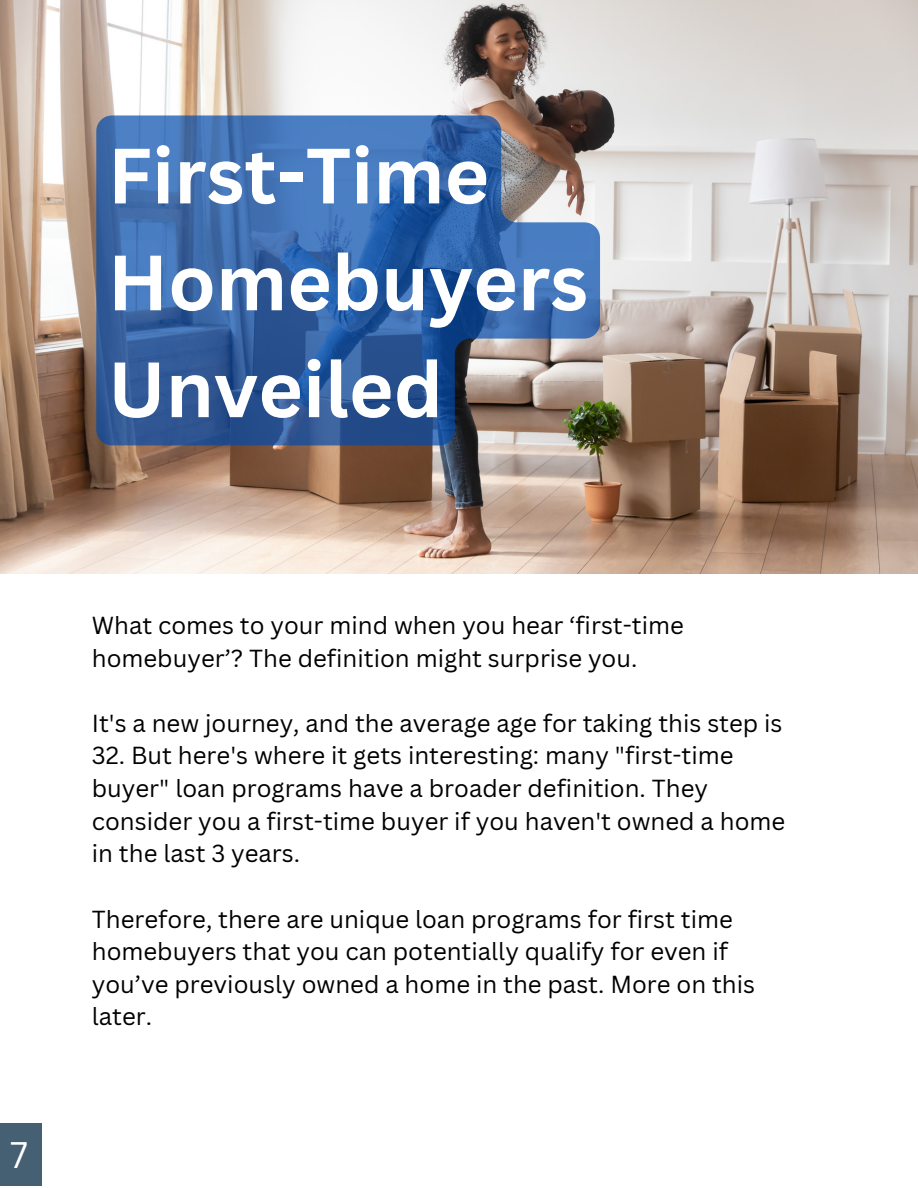
<style>
.page{position:relative;width:918px;height:1188px;background:#fff}
.page>*{position:absolute;margin:0;border:0;box-sizing:border-box;transform-origin:0 0}
.t1{font:700 76.5px/106.8px "Canva Sans";color:#fff}
.t2{font:36px "Canva Sans";color:#fff}
.t3{font:24px/32.7px "Canva Sans";color:#000}
</style>
<div class="page">
<img style="left:0;top:0;width:918px;height:574px">
<svg style="left:96px;top:115px;width:504px;height:330px;background:#456aa0"></svg>
<div style="left:0;top:1123px;width:42px;height:63px;background:#456073"></div>
<p class="t1" style="left:108px;top:120px;width:482px">First-Time<br>Homebuyers<br>Unveiled</p>
<p class="t2" style="left:10px;top:1129px;width:19px">7</p>
<h1 class="t3" style="left:92px;top:608px;width:594px">What comes to your mind when you hear ‘first-time homebuyer’? The definition might surprise you.</h1>
<p class="t3" style="left:92px;top:706px;width:692px">It's a new journey, and the average age for taking this step is</p>
<p class="t3" style="left:92px;top:739px;width:695px">32. But here's where it gets interesting: many "first-time buyer" loan programs have a broader definition. They consider you a first-time buyer if you haven't owned a home in the last 3 years.</p>
<p class="t3" style="left:92px;top:902px;width:665px">Therefore, there are unique loan programs for first time homebuyers that you can potentially qualify for even if you’ve previously owned a home in the past. More on this later.</p>
</div>
